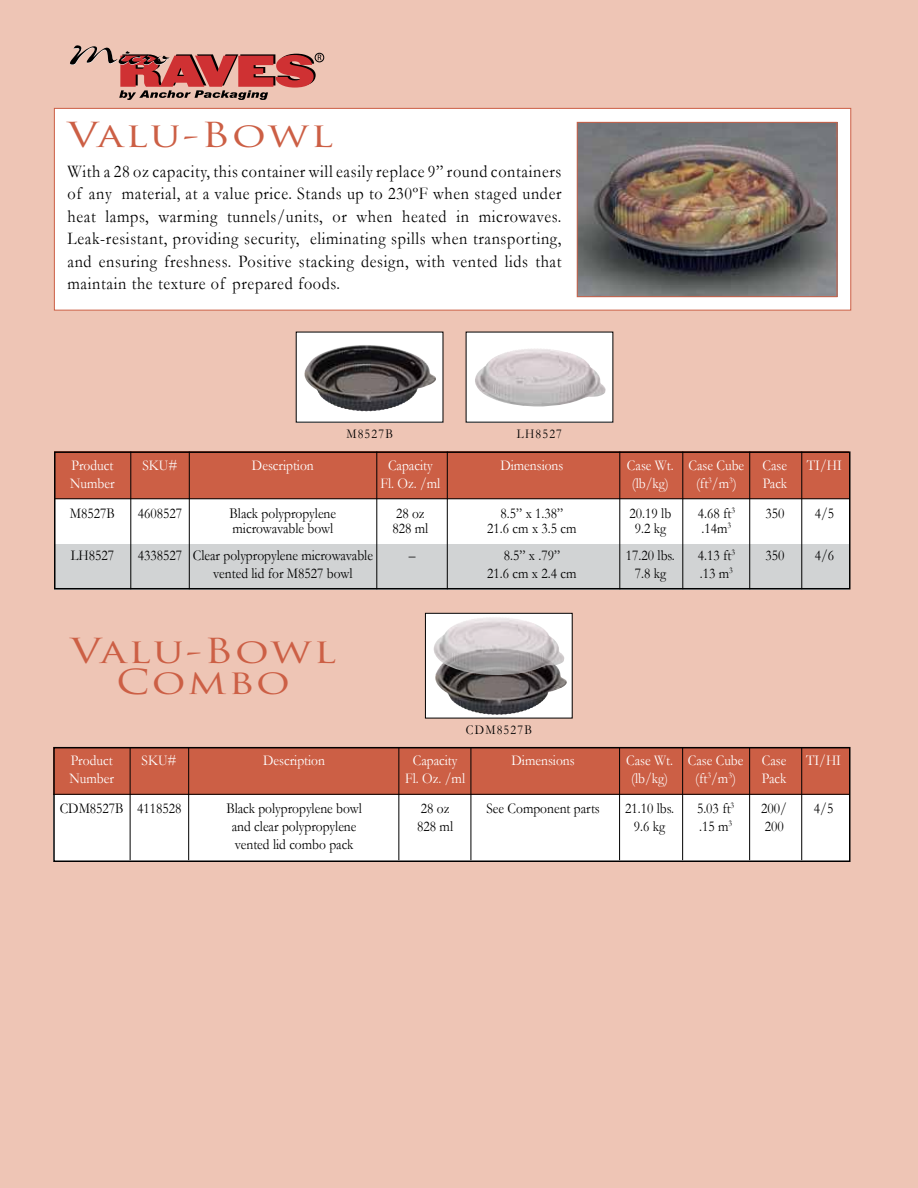
<style>
.page{position:relative;width:918px;height:1188px;background:#eec5b5}
.page>*{position:absolute;margin:0;border:0;box-sizing:border-box;transform-origin:0 0}
.t1{font:33.6px/31.5px "Trajan Pro";letter-spacing:.05em;color:#cc5f45;text-align:center;scale:1.25 1}
.t2{font:18px/22.5px "Garamond";letter-spacing:.04em;color:#000;text-align:justify;scale:.9 1}
.t3{font:15px "Garamond";color:#000;scale:.9 1}
.t4{font:15px "Garamond";color:#fff;scale:.9 1}
.t5{font:13.5px "Garamond";letter-spacing:.1em;color:#000;scale:.9 1}
</style>
<div class="page">
<div style="left:54px;top:452px;width:795px;height:137px;background:#fff"></div>
<div style="left:54px;top:545px;width:795px;height:45px;background:#d1d3d4"></div>
<div style="left:54px;top:452px;width:795px;height:47px;background:#cc5f45"></div>
<hr style="left:54px;top:498px;width:795px;height:1px;background:#000">
<div style="left:54px;top:451px;width:796px;height:138px;border:2px solid #000"></div>
<hr style="left:130px;top:452px;width:1px;height:137px;background:#000">
<hr style="left:189px;top:452px;width:1px;height:137px;background:#000">
<hr style="left:376px;top:452px;width:1px;height:137px;background:#000">
<hr style="left:447px;top:452px;width:1px;height:137px;background:#000">
<hr style="left:619px;top:452px;width:1px;height:137px;background:#000">
<hr style="left:682px;top:452px;width:1px;height:137px;background:#000">
<hr style="left:749px;top:452px;width:1px;height:137px;background:#000">
<hr style="left:801px;top:452px;width:1px;height:137px;background:#000">
<div style="left:54px;top:108px;width:797px;height:202px;background:#fff;border:1px solid #cc5f45"></div>
<img style="left:579px;top:124px;width:256px;height:171px">
<div style="left:577px;top:122px;width:260px;height:175px;border:1px solid #cc5f45"></div>
<svg style="left:298px;top:334px;width:143px;height:86px;background:#a3a1a1"></svg>
<img style="left:310px;top:345px;width:58px;height:17px">
<div style="left:466px;top:332px;width:147px;height:90px;background:#fff"></div>
<img style="left:475px;top:348px;width:131px;height:59px">
<svg style="left:427px;top:615px;width:143px;height:101px;background:#9b9898"></svg>
<div style="left:425px;top:613px;width:147px;height:105px;border:1px solid #000"></div>
<img style="left:433px;top:616px;width:133px;height:59px">
<div style="left:53px;top:747px;width:796px;height:113px;background:#fff"></div>
<div style="left:53px;top:747px;width:796px;height:47px;background:#cc5f45"></div>
<hr style="left:53px;top:794px;width:796px;height:1px;background:#000">
<div style="left:53px;top:747px;width:797px;height:115px;border:2px solid #000"></div>
<hr style="left:130px;top:747px;width:1px;height:113px;background:#000">
<hr style="left:188px;top:747px;width:1px;height:113px;background:#000">
<hr style="left:398px;top:747px;width:1px;height:113px;background:#000">
<hr style="left:471px;top:747px;width:1px;height:113px;background:#000">
<hr style="left:619px;top:747px;width:1px;height:113px;background:#000">
<hr style="left:682px;top:747px;width:1px;height:113px;background:#000">
<hr style="left:749px;top:747px;width:1px;height:113px;background:#000">
<hr style="left:801px;top:747px;width:1px;height:113px;background:#000">
<svg style="left:70px;top:45px;width:251px;height:55px"></svg>
<div style="left:315px;top:53px;width:9px;height:9px;border:1px solid #000;border-radius:50%"></div>
<h1 class="t1" style="left:68px;top:119px;width:214px">Valu-Bowl</h1>
<p class="t2" style="left:68px;top:160px;width:550px">With a 28 oz capacity, this container will easily replace 9” round containers of any material, at a value price. Stands up to 230ºF when staged under heat lamps, warming tunnels/units, or when heated in microwaves.<br>Leak-resistant, providing security, eliminating spills when transporting, and ensuring freshness. Positive stacking design, with vented lids that maintain the texture of prepared foods.</p>
<p class="t5" style="left:346px;top:425px;width:53px">M8527B</p>
<p class="t5" style="left:517px;top:425px;width:52px">LH8527</p>
<p class="t4" style="left:71px;top:455px;width:48px">Product</p>
<p class="t4" style="left:142px;top:455px;width:40px">SKU#</p>
<p class="t4" style="left:252px;top:455px;width:70px">Description</p>
<p class="t4" style="left:388px;top:455px;width:51px">Capacity</p>
<p class="t4" style="left:500px;top:455px;width:72px">Dimensions</p>
<p class="t4" style="left:627px;top:455px;width:180px">Case Wt. Case Cube Case</p>
<p class="t4" style="left:807px;top:455px;width:40px">TI/HI</p>
<p class="t4" style="left:70px;top:473px;width:51px">Number</p>
<p class="t4" style="left:380px;top:473px;width:68px">Fl. Oz. /ml</p>
<p class="t4" style="left:632px;top:473px;width:43px">(lb/kg)</p>
<p class="t4" style="left:696px;top:473px;width:47px">(ft<sup>3</sup>/m<sup>3</sup>)</p>
<p class="t4" style="left:763px;top:473px;width:29px">Pack</p>
<p class="t3" style="left:70px;top:503px;width:51px">M8527B</p>
<p class="t3" style="left:138px;top:503px;width:51px">4608527</p>
<p class="t3" style="left:230px;top:503px;width:120px">Black polypropylene</p>
<p class="t3" style="left:396px;top:503px;width:33px">28 oz</p>
<p class="t3" style="left:501px;top:503px;width:71px">8.5” x 1.38”</p>
<p class="t3" style="left:630px;top:503px;width:48px">20.19 lb</p>
<p class="t3" style="left:698px;top:503px;width:43px">4.68 ft<sup>3</sup></p>
<p class="t3" style="left:765px;top:503px;width:23px">350</p>
<p class="t3" style="left:815px;top:503px;width:23px">4/5</p>
<p class="t3" style="left:233px;top:518px;width:113px">microwavable bowl</p>
<p class="t3" style="left:392px;top:518px;width:41px">828 ml</p>
<p class="t3" style="left:487px;top:518px;width:101px">21.6 cm x 3.5 cm</p>
<p class="t3" style="left:635px;top:518px;width:36px">9.2 kg</p>
<p class="t3" style="left:702px;top:518px;width:35px">.14m<sup>3</sup></p>
<p class="t3" style="left:71px;top:545px;width:50px">LH8527</p>
<p class="t3" style="left:138px;top:545px;width:263px">4338527 Clear polypropylene microwavable</p>
<p class="t3" style="left:409px;top:545px;width:9px">–</p>
<p class="t3" style="left:504px;top:545px;width:64px">8.5” x .79”</p>
<p class="t3" style="left:626px;top:545px;width:56px">17.20 lbs.</p>
<p class="t3" style="left:698px;top:545px;width:43px">4.13 ft<sup>3</sup></p>
<p class="t3" style="left:765px;top:545px;width:23px">350</p>
<p class="t3" style="left:815px;top:545px;width:23px">4/6</p>
<p class="t3" style="left:213px;top:563px;width:156px">vented lid for M8527 bowl</p>
<p class="t3" style="left:487px;top:563px;width:101px">21.6 cm x 2.4 cm</p>
<p class="t3" style="left:635px;top:563px;width:36px">7.8 kg</p>
<p class="t3" style="left:700px;top:563px;width:38px">.13 m<sup>3</sup></p>
<h1 class="t1" style="left:70px;top:635px;width:214px">Valu-Bowl<br>Combo</h1>
<p class="t5" style="left:466px;top:721px;width:75px">CDM8527B</p>
<p class="t4" style="left:71px;top:751px;width:48px">Product</p>
<p class="t4" style="left:142px;top:751px;width:40px">SKU#</p>
<p class="t4" style="left:263px;top:751px;width:70px">Description</p>
<p class="t4" style="left:413px;top:751px;width:51px">Capacity</p>
<p class="t4" style="left:512px;top:751px;width:72px">Dimensions</p>
<p class="t4" style="left:626px;top:751px;width:180px">Case Wt. Case Cube Case</p>
<p class="t4" style="left:806px;top:751px;width:40px">TI/HI</p>
<p class="t4" style="left:69px;top:769px;width:51px">Number</p>
<p class="t4" style="left:405px;top:769px;width:68px">Fl. Oz. /ml</p>
<p class="t4" style="left:631px;top:769px;width:43px">(lb/kg)</p>
<p class="t4" style="left:695px;top:769px;width:47px">(ft<sup>3</sup>/m<sup>3</sup>)</p>
<p class="t4" style="left:762px;top:769px;width:29px">Pack</p>
<p class="t3" style="left:60px;top:799px;width:137px">CDM8527B 4118528</p>
<p class="t3" style="left:226px;top:799px;width:152px">Black polypropylene bowl</p>
<p class="t3" style="left:421px;top:799px;width:33px">28 oz</p>
<p class="t3" style="left:486px;top:799px;width:128px">See Component parts</p>
<p class="t3" style="left:625px;top:799px;width:56px">21.10 lbs.</p>
<p class="t3" style="left:697px;top:799px;width:43px">5.03 ft<sup>3</sup></p>
<p class="t3" style="left:761px;top:799px;width:30px">200/</p>
<p class="t3" style="left:814px;top:799px;width:23px">4/5</p>
<p class="t3" style="left:232px;top:817px;width:140px">and clear polypropylene</p>
<p class="t3" style="left:417px;top:817px;width:41px">828 ml</p>
<p class="t3" style="left:634px;top:817px;width:36px">9.6 kg</p>
<p class="t3" style="left:699px;top:817px;width:38px">.15 m<sup>3</sup></p>
<p class="t3" style="left:765px;top:817px;width:23px">200</p>
<p class="t3" style="left:235px;top:835px;width:134px">vented lid combo pack</p>
</div>
